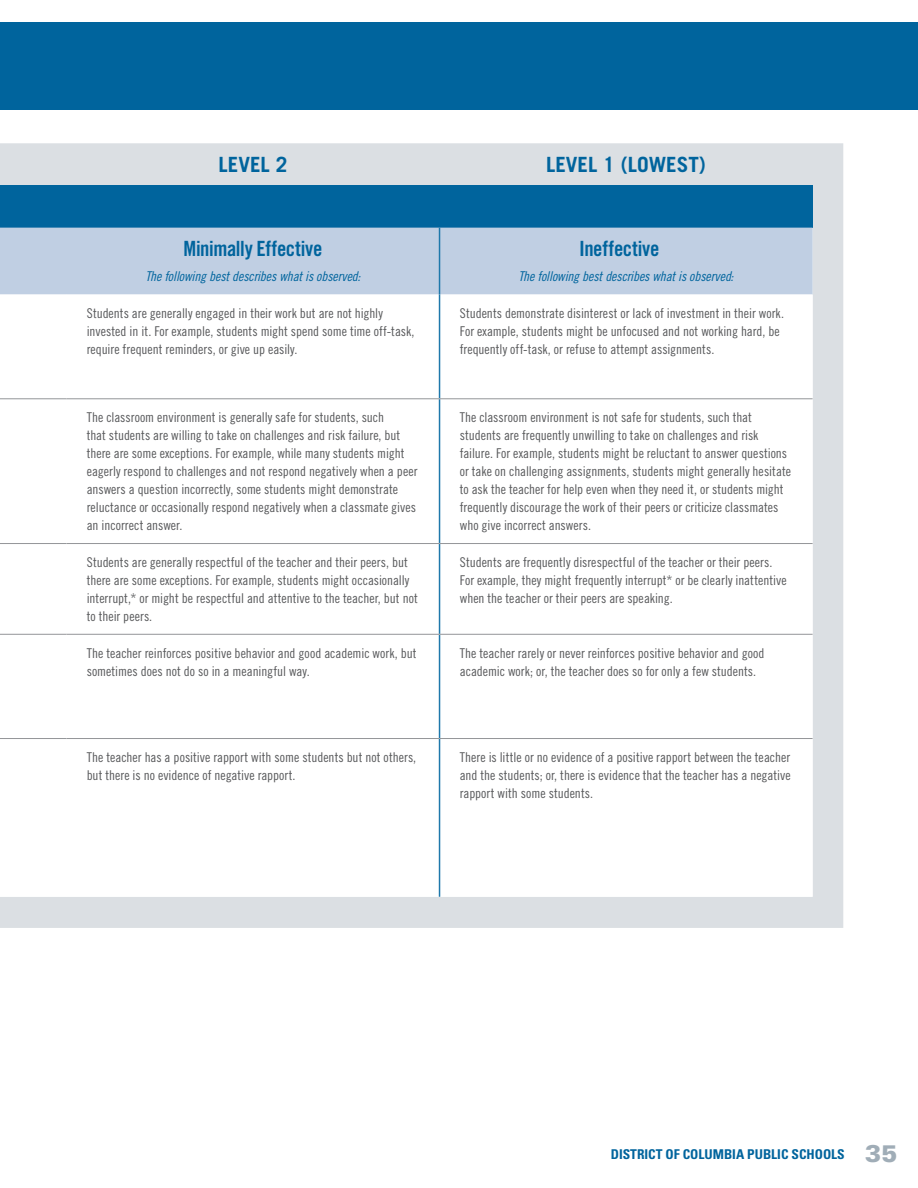
<style>
.page{position:relative;width:918px;height:1188px;background:#fff}
.page>*{position:absolute;margin:0;border:0;box-sizing:border-box;transform-origin:0 0}
.t1{font:21px "Trade Gothic LT Std Bd Cn 20";letter-spacing:-.015em;color:#00649d}
.t2{font:700 21px "Trade Gothic LT Std";color:#00649d}
.t3{font:13.5px/18px "Trade Gothic LT Std Cn 18";color:#58595b}
.t4{font:13.5px "Trade Gothic LT Std Cn 18 Obl";letter-spacing:-.005em;color:#00649d}
.t5{font:700 condensed 13.5px "Univers LT Std";color:#00649d}
.s1{font-weight:900;font-stretch:normal;font-size:24px;color:#a0adb7}
</style>
<div class="page">
<div style="left:0;top:23px;width:918px;height:87px;background:#00649d"></div>
<div style="left:0;top:143px;width:843px;height:785px;background:#dbdfe3"></div>
<div style="left:0;top:185px;width:813px;height:43px;background:#00649d"></div>
<div style="left:0;top:228px;width:813px;height:67px;background:#c0cfe3"></div>
<svg style="left:0;top:295px;width:813px;height:602px"></svg>
<hr style="left:439px;top:228px;width:1px;height:67px;background:#1e78ab">
<hr style="left:439px;top:295px;width:1px;height:103px;background:#1e78ab">
<hr style="left:439px;top:399px;width:1px;height:144px;background:#1e78ab">
<hr style="left:439px;top:544px;width:1px;height:90px;background:#1e78ab">
<hr style="left:439px;top:635px;width:1px;height:103px;background:#1e78ab">
<hr style="left:439px;top:739px;width:1px;height:158px;background:#1e78ab">
<hr style="left:0;top:398px;width:66px;height:1px;background:#939598">
<hr style="left:66px;top:398px;width:374px;height:1px;background:#939598">
<hr style="left:440px;top:398px;width:373px;height:1px;background:#939598">
<hr style="left:0;top:543px;width:66px;height:1px;background:#939598">
<hr style="left:66px;top:543px;width:374px;height:1px;background:#939598">
<hr style="left:440px;top:543px;width:373px;height:1px;background:#939598">
<hr style="left:0;top:634px;width:66px;height:1px;background:#939598">
<hr style="left:66px;top:634px;width:374px;height:1px;background:#939598">
<hr style="left:440px;top:634px;width:373px;height:1px;background:#939598">
<hr style="left:0;top:738px;width:66px;height:1px;background:#939598">
<hr style="left:66px;top:738px;width:374px;height:1px;background:#939598">
<hr style="left:440px;top:738px;width:373px;height:1px;background:#939598">
<h1 class="t2" style="left:219px;top:152px;width:70px">LEVEL 2</h1>
<h1 class="t2" style="left:546px;top:152px;width:161px">LEVEL 1 (LOWEST)</h1>
<h1 class="t1" style="left:184px;top:236px;width:140px">Minimally Effective</h1>
<p class="t4" style="left:145px;top:268px;width:217px">The following best describes what is observed:</p>
<h1 class="t1" style="left:579px;top:236px;width:82px">Ineffective</h1>
<p class="t4" style="left:519px;top:268px;width:217px">The following best describes what is observed:</p>
<p class="t3" style="left:87px;top:304px;width:329px">Students are generally engaged in their work but are not highly invested in it. For example, students might spend some time off-task, require frequent reminders, or give up easily.</p>
<p class="t3" style="left:460px;top:304px;width:326px">Students demonstrate disinterest or lack of investment in their work.<br>For example, students might be unfocused and not working hard, be frequently off-task, or refuse to attempt assignments.</p>
<p class="t3" style="left:87px;top:408px;width:332px">The classroom environment is generally safe for students, such<br>that students are willing to take on challenges and risk failure, but there are some exceptions. For example, while many students might eagerly respond to challenges and not respond negatively when a peer answers a question incorrectly, some students might demonstrate reluctance or occasionally respond negatively when a classmate gives an incorrect answer.</p>
<p class="t3" style="left:460px;top:408px;width:333px">The classroom environment is not safe for students, such that students are frequently unwilling to take on challenges and risk failure. For example, students might be reluctant to answer questions or take on challenging assignments, students might generally hesitate to ask the teacher for help even when they need it, or students might frequently discourage the work of their peers or criticize classmates who give incorrect answers.</p>
<p class="t3" style="left:87px;top:553px;width:333px">Students are generally respectful of the teacher and their peers, but there are some exceptions. For example, students might occasionally interrupt,* or might be respectful and attentive to the teacher, but not to their peers.</p>
<p class="t3" style="left:460px;top:553px;width:328px">Students are frequently disrespectful of the teacher or their peers.<br>For example, they might frequently interrupt* or be clearly inattentive when the teacher or their peers are speaking.</p>
<p class="t3" style="left:87px;top:644px;width:331px">The teacher reinforces positive behavior and good academic work, but sometimes does not do so in a meaningful way.</p>
<p class="t3" style="left:460px;top:644px;width:306px">The teacher rarely or never reinforces positive behavior and good academic work; or, the teacher does so for only a few students.</p>
<p class="t3" style="left:87px;top:748px;width:331px">The teacher has a positive rapport with some students but not others, but there is no evidence of negative rapport.</p>
<p class="t3" style="left:460px;top:748px;width:332px;text-align:justify">There is little or no evidence of a positive rapport between the teacher and the students; or, there is evidence that the teacher has a negative rapport with some students.</p>
<p class="t5" style="left:611px;top:1145px;width:288px">DISTRICT OF COLUMBIA PUBLIC SCHOOLS <span class="s1">35</span></p>
</div>
